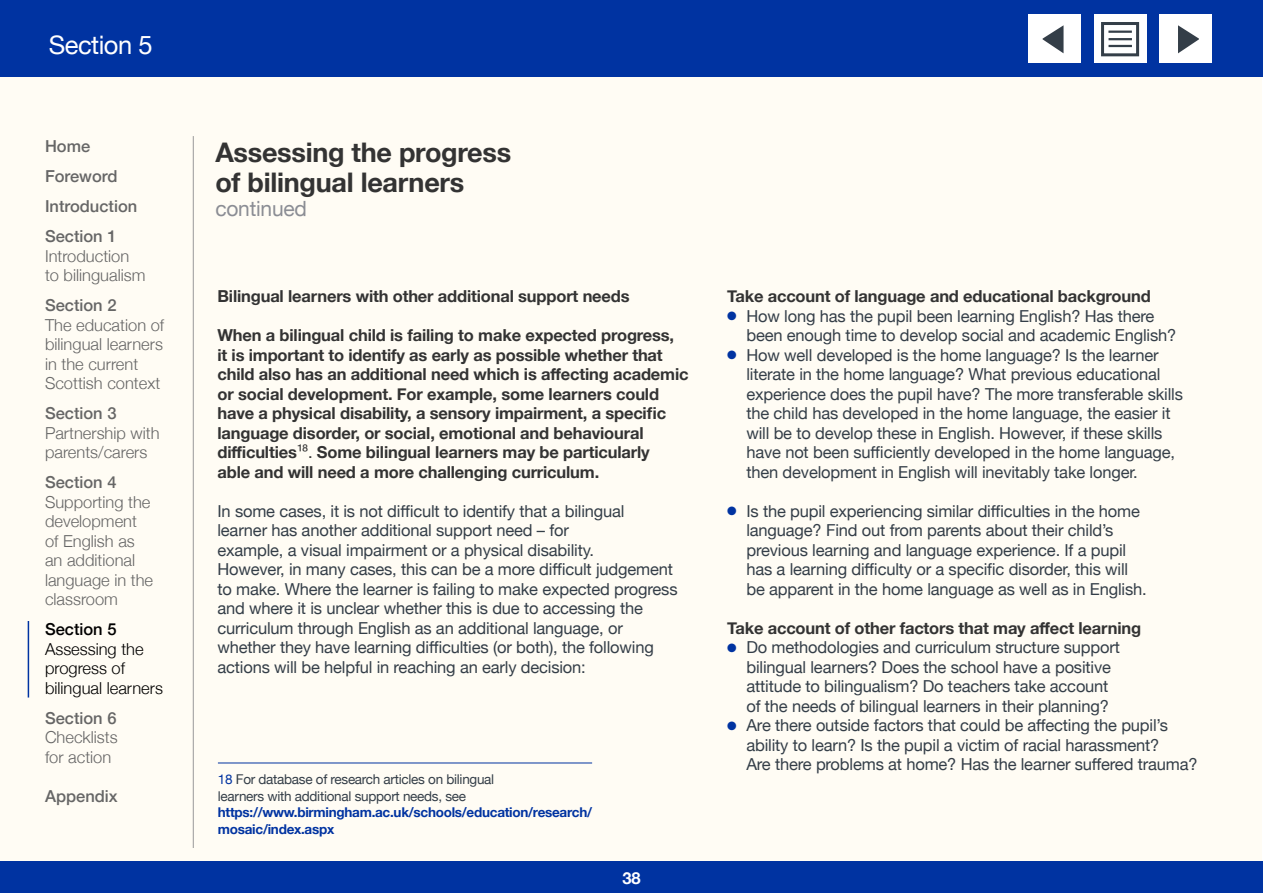
<style>
.page{position:relative;width:1263px;height:893px;background:#fff}
.page>*{position:absolute;margin:0;border:0;box-sizing:border-box;transform-origin:0 0}
.Heading{font:700 27px/30px "Helvetica Neue";letter-spacing:-.01em;color:#333}
.t1{font:25.5px "Helvetica Neue";letter-spacing:-.02em;color:#fff}
.t2{font:21px "Helvetica Neue";letter-spacing:-.01em;color:#8b8d94}
.t3{font:16.5px/19.5px "Helvetica Neue";letter-spacing:-.01em;color:#343e48}
.t4{font:700 16.5px/19.5px "Helvetica Neue";letter-spacing:-.01em;color:#333}
.t5{font:300 16.5px/19.5px "Helvetica Neue";color:#666}
.t6{font:500 16.5px "Helvetica Neue";color:#666}
.t7{font:300 16.5px/19.5px "Helvetica Neue";color:#000}
.t8{font:500 16.5px "Helvetica Neue";color:#000}
.t9{font:700 16.5px "Helvetica Neue";color:#fff}
.t10{font:13.5px/16.5px "Helvetica Neue";letter-spacing:-.02em;color:#343e48}
.s1{font-weight:400}
.s2{color:#0033a1}
.s3{font-weight:700;color:#0033a1}
</style>
<div class="page">
<div style="left:1px;top:1px;width:1261px;height:891px;background:#fffcf4"></div>
<hr style="left:193px;top:136px;width:1px;height:712px;background:#999">
<div style="left:0;top:0;width:1263px;height:77px;background:#0033a1"></div>
<div style="left:1028px;top:15px;width:53px;height:48px;background:#fff"></div>
<svg style="left:1042px;top:25px;width:21px;height:28px"></svg>
<div style="left:1159px;top:15px;width:53px;height:48px;background:#fff"></div>
<svg style="left:1178px;top:25px;width:21px;height:28px"></svg>
<div style="left:0;top:861px;width:1263px;height:32px;background:#0033a1"></div>
<hr style="left:218px;top:763px;width:374px;height:1px;background:#0033a1">
<hr style="left:28px;top:621px;width:1px;height:76px;background:#0033a1">
<div style="left:1094px;top:15px;width:52px;height:48px;background:#fff"></div>
<div style="left:1101px;top:22px;width:38px;height:34px;border:3px solid #343e48"></div>
<hr style="left:1108px;top:31px;width:24px;height:2px;background:#343e48">
<hr style="left:1108px;top:38px;width:24px;height:2px;background:#343e48">
<hr style="left:1108px;top:45px;width:24px;height:2px;background:#343e48">
<p class="t1" style="left:49px;top:27px;width:105px">Section 5</p>
<p class="t6" style="left:45px;top:133px;width:47px">Home</p>
<p class="t6" style="left:45px;top:163px;width:74px">Foreword</p>
<p class="t6" style="left:45px;top:193px;width:94px">Introduction</p>
<p class="t6" style="left:45px;top:223px;width:73px">Section 1</p>
<p class="t5" style="left:45px;top:245px;width:102px">Introduction to bilingualism</p>
<p class="t6" style="left:45px;top:292px;width:73px">Section 2</p>
<p class="t5" style="left:45px;top:314px;width:121px">The education of bilingual learners in the current<br>Scottish context</p>
<p class="t6" style="left:45px;top:400px;width:73px">Section 3</p>
<p class="t5" style="left:45px;top:422px;width:116px">Partnership with parents/carers</p>
<p class="t6" style="left:45px;top:469px;width:73px">Section 4</p>
<p class="t5" style="left:45px;top:491px;width:110px">Supporting the development of English as an additional language in the classroom</p>
<p class="t8" style="left:45px;top:616px;width:73px">Section 5</p>
<p class="t7" style="left:45px;top:638px;width:119px">Assessing the progress of bilingual learners</p>
<p class="t6" style="left:45px;top:704px;width:73px">Section 6</p>
<p class="t5" style="left:45px;top:726px;width:74px">Checklists for action</p>
<p class="t6" style="left:45px;top:782px;width:74px">Appendix</p>
<p class="Heading" style="left:215px;top:138px;width:297px">Assessing the progress of bilingual learners</p>
<p class="t2" style="left:215px;top:194px;width:93px">continued</p>
<p class="t4" style="left:217px;top:287px;width:414px">Bilingual learners with other additional support needs</p>
<p class="t4" style="left:217px;top:326px;width:473px">When a bilingual child is failing to make expected progress,<br>it is important to identify as early as possible whether that child also has an additional need which is affecting academic or social development. For example, some learners could have a physical disability, a sensory impairment, a specific language disorder, or social, emotional and behavioural difficulties<span class="s1">¹⁸.</span> Some bilingual learners may be particularly<br>able and will need a more challenging curriculum.</p>
<p class="t3" style="left:217px;top:502px;width:409px">In some cases, it is not difficult to identify that a bilingual learner has another additional support need – for example, a visual impairment or a physical disability.</p>
<p class="t3" style="left:217px;top:561px;width:462px">However, in many cases, this can be a more difficult judgement to make. Where the learner is failing to make expected progress and where it is unclear whether this is due to accessing the curriculum through English as an additional language, or whether they have learning difficulties (or both), the following actions will be helpful in reaching an early decision:</p>
<p class="t10" style="left:218px;top:772px;width:376px"><span class="s2">18</span> For database of research articles on bilingual<br>learners with additional support needs, see <span class="s3">https://www.birmingham.ac.uk/schools/education/research/ mosaic/index.aspx</span></p>
<p class="t9" style="left:622px;top:865px;width:20px">38</p>
<p class="t4" style="left:727px;top:287px;width:425px">Take account of language and educational background</p>
<p class="t3" style="left:746px;top:307px;width:431px;text-indent:-19px"><span class="s2">●</span> How long has the pupil been learning English? Has there been enough time to develop social and academic English?</p>
<p class="t3" style="left:746px;top:346px;width:438px;text-indent:-19px"><span class="s2">●</span> How well developed is the home language? Is the learner literate in the home language? What previous educational experience does the pupil have? The more transferable skills the child has developed in the home language, the easier it will be to develop these in English. However, if these skills have not been sufficiently developed in the home language, then development in English will inevitably take longer.</p>
<p class="t3" style="left:746px;top:502px;width:402px;text-indent:-19px"><span class="s2">●</span> Is the pupil experiencing similar difficulties in the home language? Find out from parents about their child’s previous learning and language experience. If a pupil has a learning difficulty or a specific disorder, this will be apparent in the home language as well as in English.</p>
<p class="t4" style="left:727px;top:619px;width:415px">Take account of other factors that may affect learning</p>
<p class="t3" style="left:746px;top:639px;width:375px;text-indent:-19px"><span class="s2">●</span> Do methodologies and curriculum structure support bilingual learners? Does the school have a positive attitude to bilingualism? Do teachers take account of the needs of bilingual learners in their planning?</p>
<p class="t3" style="left:746px;top:717px;width:453px;text-indent:-19px"><span class="s2">●</span> Are there outside factors that could be affecting the pupil’s ability to learn? Is the pupil a victim of racial harassment?<br>Are there problems at home? Has the learner suffered trauma?</p>
</div>
